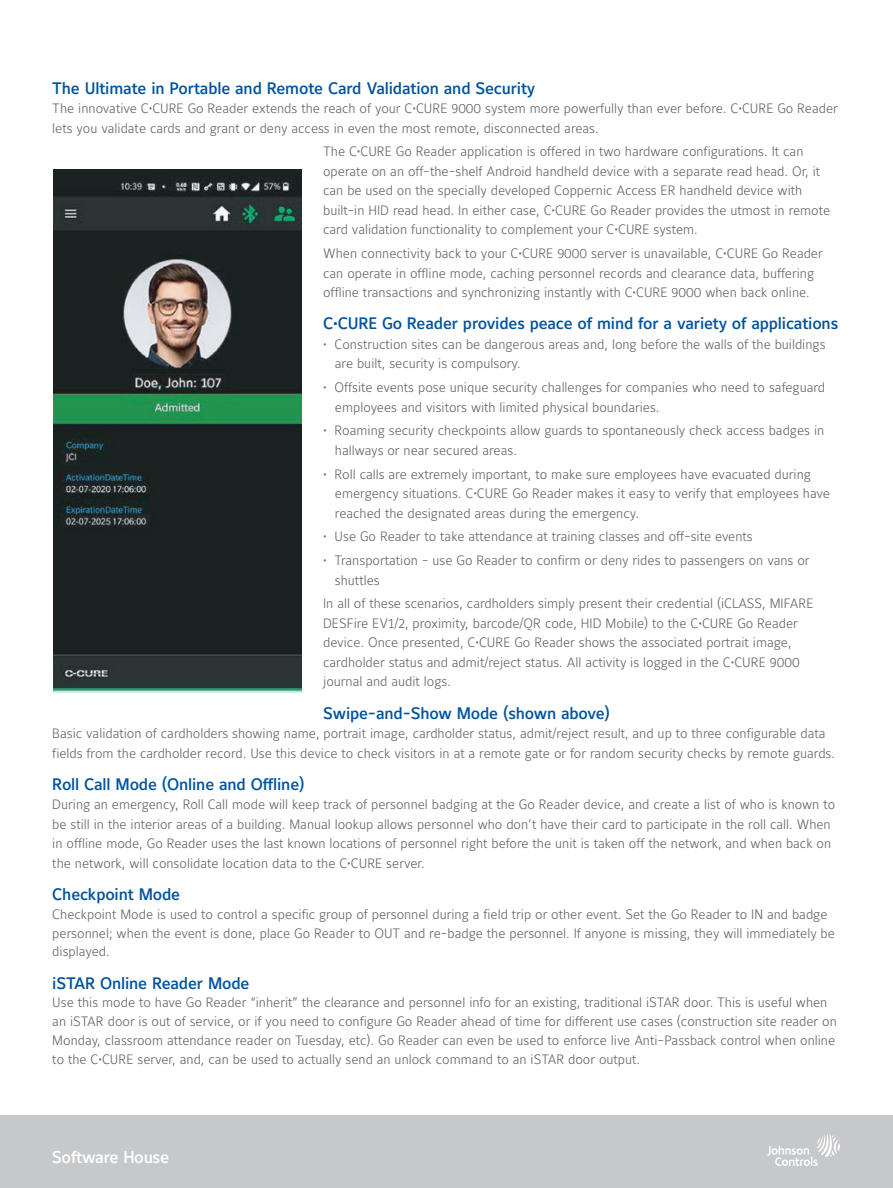
<style>
.page{position:relative;width:893px;height:1188px;background:#fff}
.page>*{position:absolute;margin:0;border:0;box-sizing:border-box;transform-origin:0 0}
.t1{font:500 16.95px "Maurea Jci Lf ML";letter-spacing:-.02em;color:#fff}
.t2{font:500 16.5px "Maurea Jci Lf ML";letter-spacing:-.01em;color:#01539e}
.t3{font:300 13.5px/19.5px "Maurea Jci Lf ML";color:#5f6369}
</style>
<div class="page">
<div style="left:0;top:1115px;width:893px;height:73px;background:#c7c8ca"></div>
<svg style="left:767px;top:1134px;width:73px;height:32px"></svg>
<img style="left:53px;top:169px;width:249px;height:523px">
<p class="t2" style="left:52px;top:78px;width:484px">The Ultimate in Portable and Remote Card Validation and Security</p>
<p class="t3" style="left:52px;top:98px;width:787px">The innovative C•CURE Go Reader extends the reach of your C•CURE 9000 system more powerfully than ever before. C•CURE Go Reader lets you validate cards and grant or deny access in even the most remote, disconnected areas.</p>
<p class="t3" style="left:323px;top:142px;width:509px">The C•CURE Go Reader application is offered in two hardware configurations. It can operate on an off-the-shelf Android handheld device with a separate read head. Or, it can be used on the specially developed Coppernic Access ER handheld device with built-in HID read head. In either case, C•CURE Go Reader provides the utmost in remote card validation functionality to complement your C•CURE system.</p>
<p class="t3" style="left:323px;top:243px;width:501px">When connectivity back to your C•CURE 9000 server is unavailable, C•CURE Go Reader can operate in offline mode, caching personnel records and clearance data, buffering offline transactions and synchronizing instantly with C•CURE 9000 when back online.</p>
<p class="t2" style="left:323px;top:314px;width:517px">C•CURE Go Reader provides peace of mind for a variety of applications</p>
<p class="t3" style="left:335px;top:334px;width:492px;text-indent:-12px">• Construction sites can be dangerous areas and, long before the walls of the buildings are built, security is compulsory.</p>
<p class="t3" style="left:335px;top:377px;width:492px;text-indent:-12px">• Offsite events pose unique security challenges for companies who need to safeguard employees and visitors with limited physical boundaries.</p>
<p class="t3" style="left:335px;top:421px;width:491px;text-indent:-12px">• Roaming security checkpoints allow guards to spontaneously check access badges in hallways or near secured areas.</p>
<p class="t3" style="left:335px;top:464px;width:497px;text-indent:-12px">• Roll calls are extremely important, to make sure employees have evacuated during emergency situations. C•CURE Go Reader makes it easy to verify that employees have reached the designated areas during the emergency.</p>
<p class="t3" style="left:323px;top:527px;width:431px">• Use Go Reader to take attendance at training classes and off-site events</p>
<p class="t3" style="left:335px;top:550px;width:476px;text-indent:-12px">• Transportation - use Go Reader to confirm or deny rides to passengers on vans or shuttles</p>
<p class="t3" style="left:323px;top:594px;width:492px">In all of these scenarios, cardholders simply present their credential (iCLASS, MIFARE DESFire EV1/2, proximity, barcode/QR code, HID Mobile) to the C•CURE Go Reader device. Once presented, C•CURE Go Reader shows the associated portrait image, cardholder status and admit/reject status. All activity is logged in the C•CURE 9000 journal and audit logs.</p>
<p class="t2" style="left:323px;top:703px;width:288px">Swipe-and-Show Mode (shown above)</p>
<p class="t3" style="left:52px;top:723px;width:784px">Basic validation of cardholders showing name, portrait image, cardholder status, admit/reject result, and up to three configurable data fields from the cardholder record. Use this device to check visitors in at a remote gate or for random security checks by remote guards.</p>
<p class="t2" style="left:52px;top:774px;width:254px">Roll Call Mode (Online and Offline)</p>
<p class="t3" style="left:52px;top:795px;width:784px">During an emergency, Roll Call mode will keep track of personnel badging at the Go Reader device, and create a list of who is known to be still in the interior areas of a building. Manual lookup allows personnel who don’t have their card to participate in the roll call. When in offline mode, Go Reader uses the last known locations of personnel right before the unit is taken off the network, and when back on the network, will consolidate location data to the C•CURE server.</p>
<p class="t2" style="left:52px;top:885px;width:129px">Checkpoint Mode</p>
<p class="t3" style="left:52px;top:905px;width:784px;line-height:18.8px">Checkpoint Mode is used to control a specific group of personnel during a field trip or other event. Set the Go Reader to IN and badge personnel; when the event is done, place Go Reader to OUT and re-badge the personnel. If anyone is missing, they will immediately be displayed.</p>
<p class="t2" style="left:52px;top:973px;width:199px">iSTAR Online Reader Mode</p>
<p class="t3" style="left:52px;top:993px;width:786px;line-height:18.8px">Use this mode to have Go Reader “inherit” the clearance and personnel info for an existing, traditional iSTAR door. This is useful when an iSTAR door is out of service, or if you need to configure Go Reader ahead of time for different use cases (construction site reader on Monday, classroom attendance reader on Tuesday, etc). Go Reader can even be used to enforce live Anti-Passback control when online to the C•CURE server, and, can be used to actually send an unlock command to an iSTAR door output.</p>
<p class="t1" style="left:52px;top:1146px;width:119px">Software House</p>
</div>
